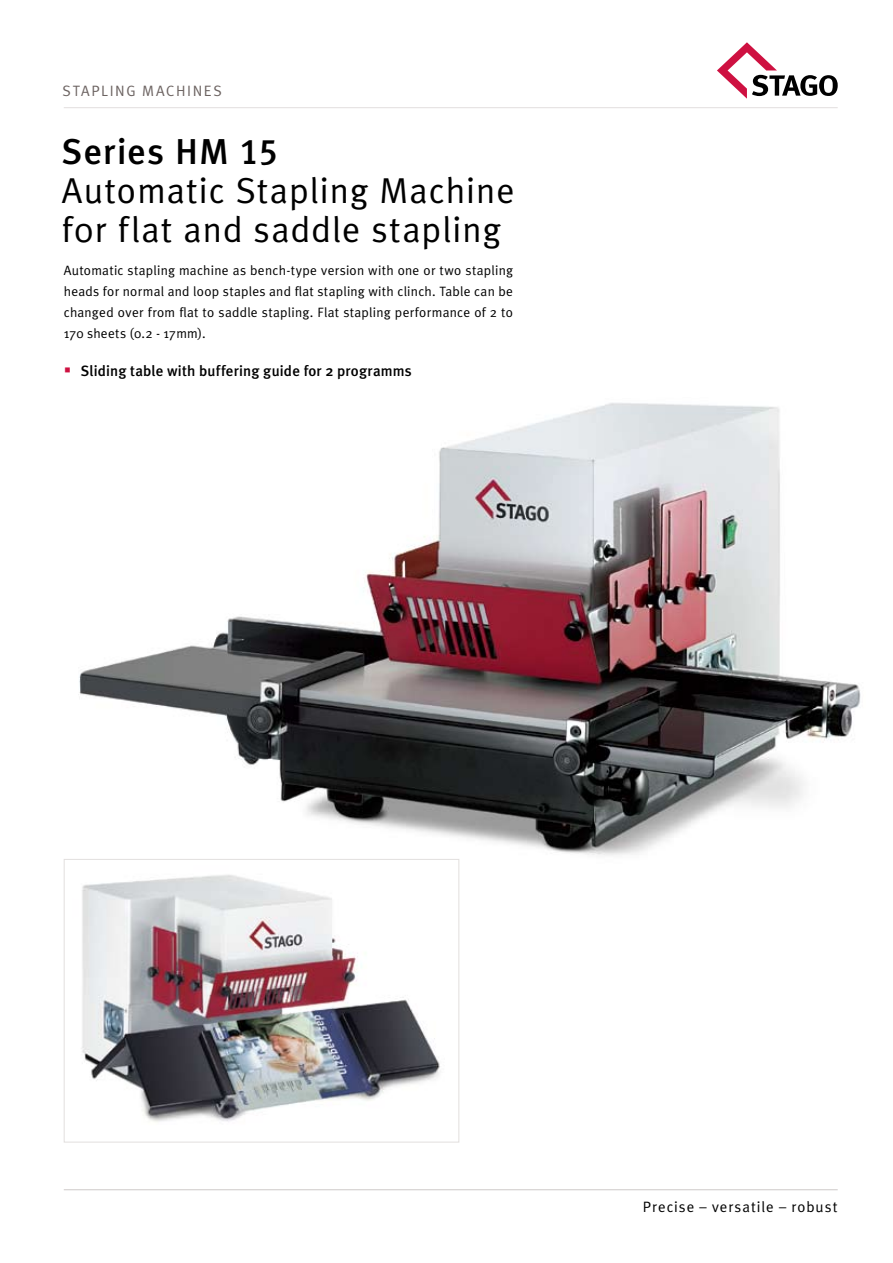
<style>
.page{position:relative;width:893px;height:1263px;background:#fff}
.page>*{position:absolute;margin:0;border:0;box-sizing:border-box;transform-origin:0 0}
.t1{font:36px/39px "Meta Plus Normal";letter-spacing:.03em;color:#000}
.t2{font:500 36px "Meta Plus";letter-spacing:.03em;color:#000}
.t3{font:500 15px "Meta Plus";letter-spacing:.01em;color:#000}
.t4{font:15px "Meta Plus Normal";letter-spacing:.07em;color:#000}
.t5{font:15px "Meta Plus Normal";letter-spacing:.105em;color:#6c6361}
.t6{font:13.5px/21px "Meta Plus Normal";letter-spacing:.02em;color:#000;text-align:justify}
.s1{font-family:"Meta Plus Medium Caps";font-weight:400}
.s2{color:#ce1141}
</style>
<div class="page">
<img style="left:79px;top:403px;width:782px;height:490px">
<svg style="left:717px;top:42px;width:121px;height:57px"></svg>
<hr style="left:64px;top:107px;width:774px;height:1px;background:#e2dfde">
<hr style="left:64px;top:1189px;width:774px;height:1px;background:#cdc9c8">
<img style="left:79px;top:865px;width:378px;height:257px">
<div style="left:64px;top:859px;width:395px;height:283px;border:1px solid #e2dfde"></div>
<p class="t5" style="left:62px;top:82px;width:11px">stap</p>
<p class="t5" style="left:101px;top:82px;width:121px">ling machines</p>
<h1 class="t2" style="left:62px;top:131px;width:218px">Series HM <span class="s1">15</span></h1>
<h1 class="t1" style="left:62px;top:171px;width:454px">Automatic Stapling Machine f0r flat and saddle stapling</h1>
<p class="t6" style="left:64px;top:260px;width:451px">Automatic stapling machine as bench-type version with one or two stapling heads for normal and loop staples and flat stapling with clinch. Table can be changed over from flat to saddle stapling. Flat stapling performance of 2 to 170 sheets (0.2 - 17mm).</p>
<p class="t3" style="left:64px;top:362px;width:350px"><span class="s2">▪</span> Sliding table with buffering guide for 2 programms</p>
<p class="t4" style="left:643px;top:1198px;width:196px">Precise – versatile – robust</p>
</div>
